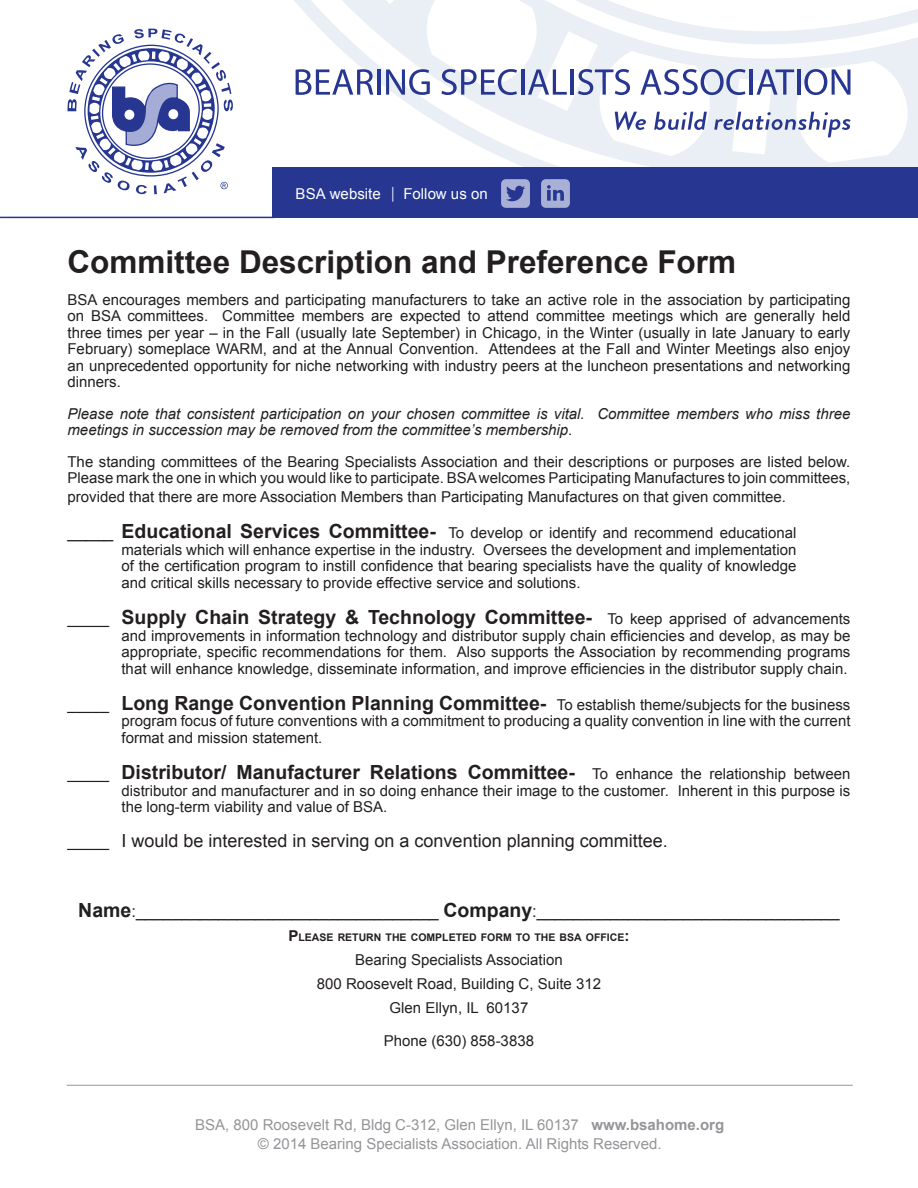
<style>
.page{position:relative;width:918px;height:1188px;background:#fff}
.page>*{position:absolute;margin:0;border:0;box-sizing:border-box;transform-origin:0 0}
.t1{font:700 31.5px "Arial";color:#231f20}
.t2{font:700 19.5px "Arial";color:#231f20}
.t3{font:18px "Arial";color:#231f20}
.t4{font:16.5px "Arial";color:#231f20}
.Body_Text{font:15px/16.5px "Arial";color:#231f20;text-align:justify}
.Body_Text-2{font:italic 15px/16.5px "Arial";color:#231f20}
.t5{font:15px "Arial";color:#939598}
.t6{font:15px "Arial";color:#fff}
.t7{font:700 10.5px "Arial";color:#231f20}
.s1{font-style:inherit}
.s2{font-style:normal}
.s3{font-size:16.5px}
.s4{font-weight:700;font-size:19.5px}
.s5{font-weight:400;font-size:15px}
.s6{font-size:15px}
.s7{font-weight:700}
</style>
<div class="page">
<svg style="left:294px;top:0;width:48px;height:95px"></svg>
<svg style="left:342px;top:0;width:576px;height:167px"></svg>
<svg style="left:575px;top:0;width:343px;height:44px"></svg>
<svg style="left:296px;top:69px;width:77px;height:26px"></svg>
<hr style="left:377px;top:69px;width:3px;height:26px;background:#273791">
<svg style="left:386px;top:69px;width:44px;height:26px"></svg>
<svg style="left:441px;top:69px;width:76px;height:26px"></svg>
<hr style="left:521px;top:69px;width:3px;height:26px;background:#273791">
<svg style="left:528px;top:69px;width:39px;height:26px"></svg>
<hr style="left:570px;top:69px;width:4px;height:26px;background:#273791">
<svg style="left:578px;top:69px;width:52px;height:26px"></svg>
<svg style="left:641px;top:69px;width:104px;height:26px"></svg>
<hr style="left:749px;top:69px;width:4px;height:26px;background:#273791">
<svg style="left:756px;top:69px;width:38px;height:26px"></svg>
<hr style="left:797px;top:69px;width:3px;height:26px;background:#273791">
<svg style="left:804px;top:69px;width:46px;height:26px"></svg>
<svg style="left:615px;top:111px;width:31px;height:19px"></svg>
<svg style="left:654px;top:112px;width:53px;height:18px"></svg>
<svg style="left:714px;top:112px;width:137px;height:25px"></svg>
<svg style="left:68px;top:29px;width:165px;height:165px"></svg>
<hr style="left:0;top:217px;width:274px;height:1px;background:#273791">
<div style="left:272px;top:167px;width:646px;height:51px;background:#273791"></div>
<svg style="left:541px;top:179px;width:29px;height:29px"></svg>
<svg style="left:501px;top:179px;width:29px;height:29px"></svg>
<svg style="left:392px;top:187px;width:1px;height:15px"></svg>
<hr style="left:67px;top:1085px;width:786px;height:1px;background:#939598">
<p class="t6" style="left:296px;top:184px;width:87px">BSA website</p>
<p class="t6" style="left:404px;top:184px;width:86px">Follow us on</p>
<p class="t1" style="left:68px;top:242px;width:670px">Committee Desc<span class="s1">r</span>iption and Preference Form</p>
<p class="Body_Text" style="left:68px;top:292px;width:784px">BSA encourages members and participating manufacturers to take an active role in the association by participating on BSA committees. Committee members are expected to attend committee meetings which are generally held three times per year – in the Fall (usually late September) in Chicago, in the Winter (usually in late January to early February) someplace WARM, and at the Annual Convention. Attendees at the Fall and Winter Meetings also enjoy an unprecedented opportunity for niche networking with industry peers at the luncheon presentations and networking dinners.</p>
<p class="Body_Text-2" style="left:68px;top:406px;width:784px">Please note that consistent participation on your chosen committee is vital. Committee members who miss three meetings in succession may be removed from the committee’s membership<span class="s2">.</span></p>
<p class="Body_Text" style="left:68px;top:454px;width:784px">The standing committees of the Bearing Specialists Association and their descriptions or purposes are listed below.<br>Please mark the one in which you would like to participate. BSA welcomes Participating Manufactures to join committees,</p>
<p class="Body_Text" style="left:68px;top:488px;width:720px">provided that there are more Association Members than Participating Manufactures on that given committee.</p>
<p class="Body_Text" style="left:122px;top:525px;width:676px;text-indent:-54px"><span class="s3">_____</span> <span class="s4">Educational Services Committee-</span> To develop or identify and recommend educational materials which will enhance expertise in the industry. Oversees the development and implementation of the certification program to instill confidence that bearing specialists have the quality of knowledge and critical skills necessary to provide effective service and solutions.</p>
<p class="t2" style="left:68px;top:604px;width:784px"><span class="s5">_____</span> Supply Chain Strategy &amp; Technology Committee- <span class="s5">To keep apprised of advancements</span></p>
<p class="Body_Text" style="left:121px;top:627px;width:730px">and improvements in information technology and distributor supply chain efficiencies and develop, as may be appropriate, specific recommendations for them. Also supports the Association by recommending programs that will enhance knowledge, disseminate information, and improve efficiencies in the distributor supply chain.</p>
<p class="Body_Text" style="left:121px;top:697px;width:731px;text-indent:-54px">_____ <span class="s4">Long Range Convention Planning Committee-</span> To establish theme/subjects for the business program focus of future conventions with a commitment to producing a quality convention in line with the current format and mission statement.</p>
<p class="t2" style="left:67px;top:760px;width:784px"><span class="s5">_____</span> Distributor/ Manufacturer Relations Committee- <span class="s5">To enhance the relationship between</span></p>
<p class="Body_Text" style="left:121px;top:783px;width:730px">distributor and manufacturer and in so doing enhance their image to the customer. Inherent in this purpose is the long-term viability and value of BSA.</p>
<p class="t3" style="left:68px;top:829px;width:602px"><span class="s6">_____</span> I would be interested in serving on a convention planning committee.</p>
<p class="t4" style="left:78px;top:900px;width:763px"><span class="s4">Name</span>:_________________________________ <span class="s4">Company</span>:_________________________________</p>
<p class="t7" style="left:289px;top:930px;width:342px"><span class="s6">P</span>LEASE RETURN THE COMPLETED FORM TO THE BSA OFFICE<span class="s6">:</span></p>
<p class="Body_Text" style="left:355px;top:951px;width:209px">Bearing Specialists Association</p>
<p class="Body_Text" style="left:317px;top:975px;width:286px">800 Roosevelt Road, Building C, Suite 312</p>
<p class="Body_Text" style="left:390px;top:999px;width:140px">Glen Ellyn, IL 60137</p>
<p class="Body_Text" style="left:384px;top:1033px;width:152px">Phone (630) 858-3838</p>
<p class="t5" style="left:195px;top:1115px;width:531px">BSA, 800 Roosevelt Rd, Bldg C-312, Glen Ellyn, IL 60137 <span class="s7">www.bsahome.org</span></p>
<p class="t5" style="left:258px;top:1134px;width:405px">© 2014 Bearing Specialists Association. All Rights Reserved.</p>
</div>
